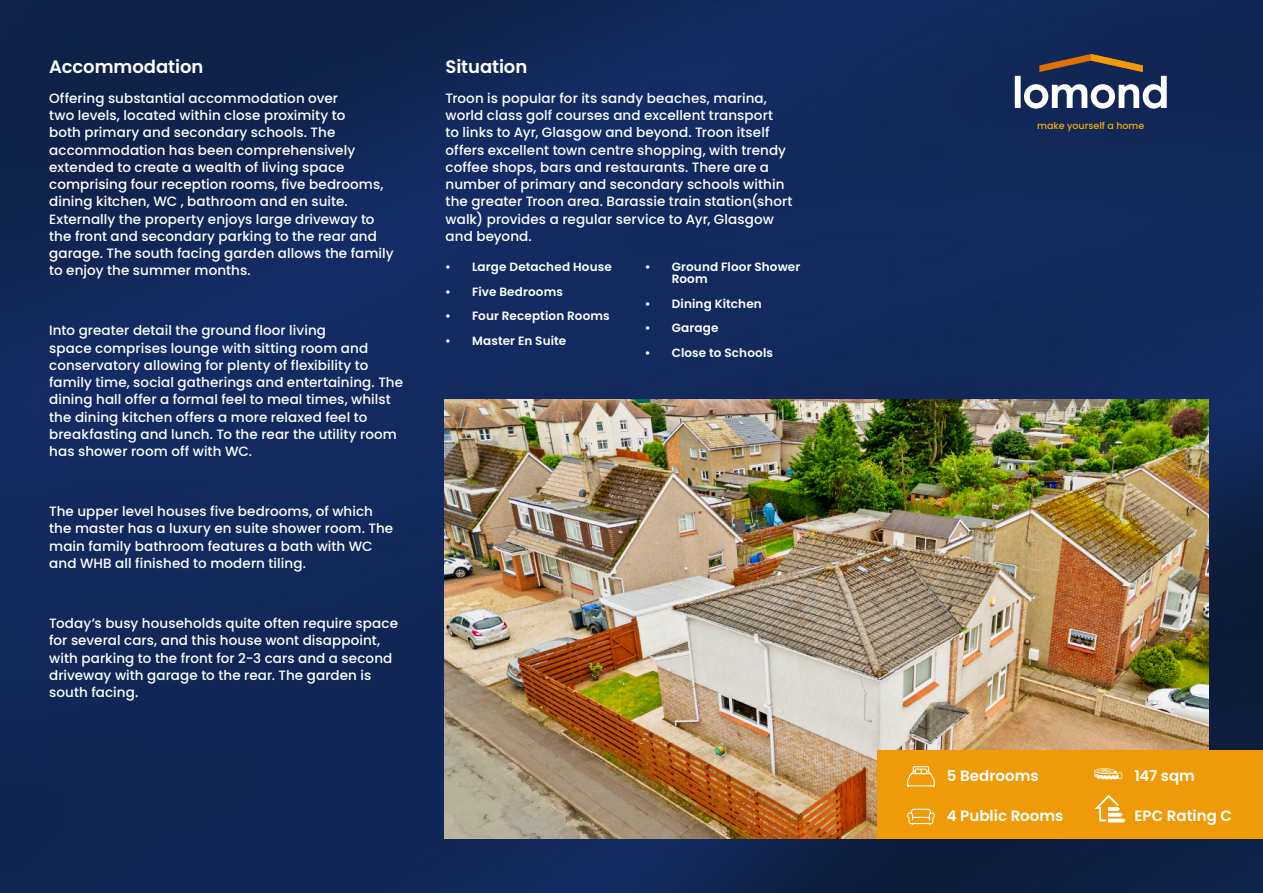
<style>
.page{position:relative;width:1263px;height:893px;background:#fff}
.page>*{position:absolute;margin:0;border:0;box-sizing:border-box;transform-origin:0 0}
.t1{font:600 18px "Poppins";letter-spacing:-.005em;color:#fff}
.t2{font:600 15px "Poppins";letter-spacing:.005em;color:#fff}
.t3{font:500 13.5px/17.2px "Poppins";letter-spacing:.005em;color:#fff}
.t4{font:600 12px/12px "Poppins";letter-spacing:.01em;color:#fff}
.t5{font:500 9.45px "Poppins";color:#efb009}
</style>
<div class="page">
<img style="left:0;top:0;width:1263px;height:893px">
<svg style="left:1015px;top:54px;width:152px;height:55px"></svg>
<img style="left:444px;top:400px;width:764px;height:439px">
<div style="left:877px;top:751px;width:386px;height:88px;background:#ef9b09"></div>
<svg style="left:907px;top:766px;width:28px;height:22px"></svg>
<svg style="left:907px;top:808px;width:28px;height:17px"></svg>
<svg style="left:1094px;top:768px;width:28px;height:11px"></svg>
<svg style="left:1094px;top:795px;width:31px;height:27px"></svg>
<h1 class="t1" style="left:49px;top:59px;width:156px">Accommodation</h1>
<p class="t3" style="left:49px;top:90px;width:346px">Offering substantial accommodation over<br>two levels, located within close proximity to<br>both primary and secondary schools. The accommodation has been comprehensively extended to create a wealth of living space comprising four reception rooms, five bedrooms, dining kitchen, WC , bathroom and en suite.<br>Externally the property enjoys large driveway to the front and secondary parking to the rear and garage. The south facing garden allows the family to enjoy the summer months.</p>
<p class="t3" style="left:49px;top:322px;width:355px">Into greater detail the ground floor living<br>space comprises lounge with sitting room and conservatory allowing for plenty of flexibility to family time, social gatherings and entertaining. The dining hall offer a formal feel to meal times, whilst the dining kitchen offers a more relaxed feel to breakfasting and lunch. To the rear the utility room has shower room off with WC.</p>
<p class="t3" style="left:49px;top:503px;width:346px">The upper level houses five bedrooms, of which the master has a luxury en suite shower room. The main family bathroom features a bath with WC and WHB all finished to modern tiling.</p>
<p class="t3" style="left:49px;top:615px;width:350px">Today’s busy households quite often require space for several cars, and this house wont disappoint, with parking to the front for 2-3 cars and a second driveway with garage to the rear. The garden is south facing.</p>
<h1 class="t1" style="left:446px;top:59px;width:83px">Situation</h1>
<p class="t3" style="left:446px;top:90px;width:349px">Troon is popular for its sandy beaches, marina, world class golf courses and excellent transport<br>to links to Ayr, Glasgow and beyond. Troon itself offers excellent town centre shopping, with trendy coffee shops, bars and restaurants. There are a number of primary and secondary schools within the greater Troon area. Barassie train station(short walk) provides a regular service to Ayr, Glasgow and beyond.</p>
<p class="t4" style="left:445px;top:262px;width:168px">• Large Detached House</p>
<p class="t4" style="left:445px;top:287px;width:119px">• Five Bedrooms</p>
<p class="t4" style="left:445px;top:311px;width:166px">• Four Reception Rooms</p>
<p class="t4" style="left:445px;top:336px;width:123px">• Master En Suite</p>
<p class="t4" style="left:672px;top:262px;width:130px;text-indent:-27px">• Ground Floor Shower<br>Room</p>
<p class="t4" style="left:645px;top:299px;width:119px">• Dining Kitchen</p>
<p class="t4" style="left:645px;top:323px;width:75px">• Garage</p>
<p class="t4" style="left:645px;top:348px;width:130px">• Close to Schools</p>
<p class="t5" style="left:1037px;top:120px;width:109px">make yourself a home</p>
<p class="t2" style="left:947px;top:770px;width:93px">5 Bedrooms</p>
<p class="t2" style="left:947px;top:809px;width:118px">4 Public Rooms</p>
<p class="t2" style="left:1134px;top:770px;width:62px">147 sqm</p>
<p class="t2" style="left:1134px;top:809px;width:99px">EPC Rating C</p>
</div>
